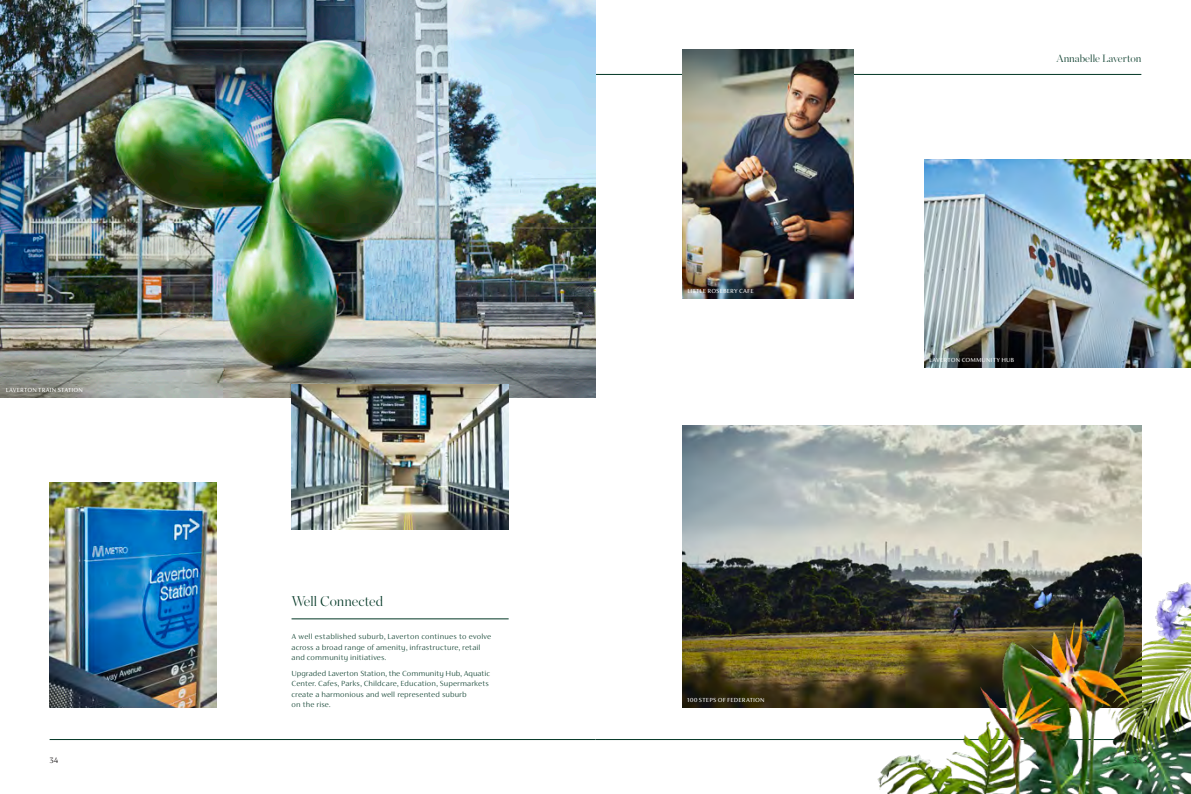
<style>
.page{position:relative;width:1191px;height:794px;background:#fff}
.page>*{position:absolute;margin:0;border:0;box-sizing:border-box;transform-origin:0 0}
.Sub_Heading_Line{font:200 14px "Chronicle Display";color:#003624}
.t1{font:200 10.5px "Chronicle Display";color:#003624}
.t2{font:300 8.75px "FS Siena";color:#231f20}
.Body_Small{font:200 8.31px/10.5px "FS Siena";letter-spacing:.015em;color:#003624}
.t3{font:6.56px "FS Siena";letter-spacing:.025em;color:#fff}
</style>
<div class="page">
<hr style="left:50px;top:739px;width:545px;height:1px;background:#003624">
<hr style="left:595px;top:74px;width:546px;height:1px;background:#003624">
<hr style="left:595px;top:739px;width:546px;height:1px;background:#003624">
<img style="left:924px;top:159px;width:267px;height:208px">
<img style="left:50px;top:483px;width:167px;height:224px">
<hr style="left:291px;top:618px;width:217px;height:1px;background:#003624">
<img style="left:682px;top:425px;width:459px;height:282px">
<img style="left:682px;top:50px;width:171px;height:248px">
<img style="left:0;top:0;width:595px;height:397px">
<img style="left:291px;top:385px;width:217px;height:144px">
<img style="left:763px;top:517px;width:428px;height:277px">
<p class="t3" style="left:6px;top:386px;width:79px">LAVERTON TRAIN STATION</p>
<p class="Sub_Heading_Line" style="left:291px;top:591px;width:93px">Well Connected</p>
<p class="Body_Small" style="left:291px;top:631px;width:201px">A well established suburb, Laverton continues to evolve across a broad range of amenity, infrastructure, retail and community initiatives.</p>
<p class="Body_Small" style="left:291px;top:668px;width:200px">Upgraded Laverton Station, the Community Hub, Aquatic Center. Cafes, Parks, Childcare, Education, Supermarkets create a harmonious and well represented suburb<br>on the rise.</p>
<p class="t3" style="left:687px;top:287px;width:68px">LITTLE ROSEBERY CAFE</p>
<p class="t3" style="left:687px;top:696px;width:79px">100 STEPS OF FEDERATION</p>
<p class="t1" style="left:1056px;top:50px;width:86px">Annabelle Laverton</p>
<p class="t3" style="left:929px;top:357px;width:87px">LAVERTON COMMUNITY HUB</p>
<p class="t2" style="left:50px;top:756px;width:10px">34</p>
<p class="t2" style="left:1132px;top:756px;width:10px">35</p>
</div>
